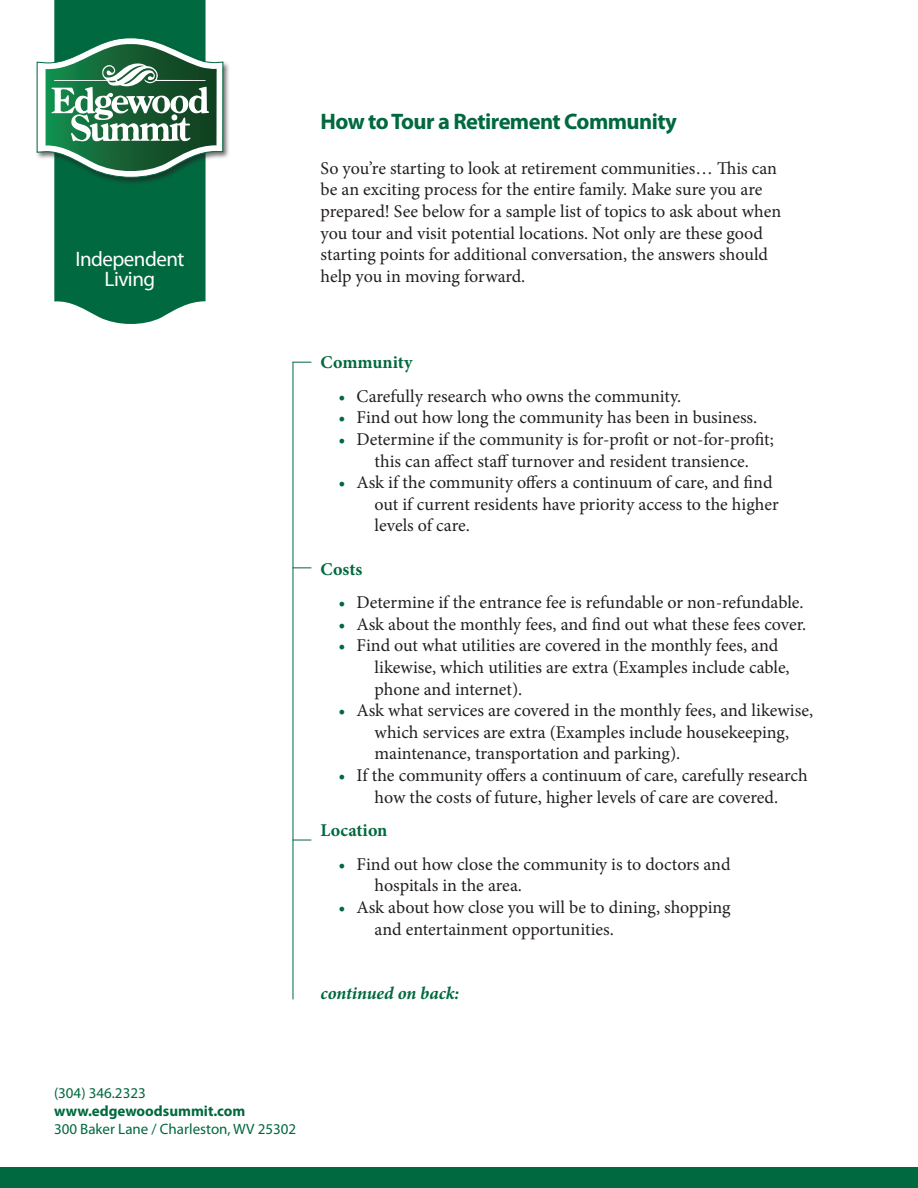
<style>
.page{position:relative;width:918px;height:1188px;background:#fff}
.page>*{position:absolute;margin:0;border:0;box-sizing:border-box;transform-origin:0 0}
.t1{font:700 22.5px "Myriad Pro";letter-spacing:-.025em;color:#00693f}
.t2{font:21px "Myriad Pro";letter-spacing:-.025em;color:#fff}
.t3{font:18px/21.6px "Minion Pro";letter-spacing:-.005em;color:#231f20}
.t4{font:700 18px "Minion Pro";color:#00693f}
.t5{font:italic 700 18px "Minion Pro";letter-spacing:-.005em;color:#00693f}
.t6{font:15px "Myriad Pro";color:#00693f}
.t7{font:700 15px "Myriad Pro";color:#00693f}
.s1{color:#00693f}
</style>
<div class="page">
<hr style="left:293px;top:362px;width:1px;height:637px;background:#00693f">
<svg style="left:293px;top:362px;width:18px;height:1px"></svg>
<svg style="left:293px;top:567px;width:18px;height:1px"></svg>
<svg style="left:293px;top:840px;width:18px;height:1px"></svg>
<div style="left:0;top:1168px;width:918px;height:20px;background:#00693f"></div>
<svg style="left:54px;top:185px;width:152px;height:139px;background:#15754e"></svg>
<div style="left:35px;top:36px;width:196px;height:149px;background:#231f20;opacity:.65"></div>
<svg style="left:37px;top:0;width:186px;height:178px"></svg>
<p class="t2" style="left:75px;top:246px;width:111px">Independent</p>
<p class="t2" style="left:105px;top:266px;width:52px">Living</p>
<p class="t1" style="left:321px;top:106px;width:358px">How to Tour a Retirement Community</p>
<p class="t3" style="left:321px;top:157px;width:458px">So you’re starting to look at retirement communities… This can</p>
<p class="t3" style="left:321px;top:179px;width:443px">be an exciting process for the entire family. Make sure you are</p>
<p class="t3" style="left:321px;top:201px;width:462px">prepared! See below for a sample list of topics to ask about when</p>
<p class="t3" style="left:321px;top:222px;width:444px">you tour and visit potential locations. Not only are these good</p>
<p class="t3" style="left:321px;top:244px;width:449px">starting points for additional conversation, the answers should</p>
<p class="t3" style="left:321px;top:265px;width:206px">help you in moving forward.</p>
<p class="t4" style="left:321px;top:350px;width:93px">Community</p>
<p class="t3" style="left:339px;top:385px;width:344px"><span class="s1">•</span> Carefully research who owns the community.</p>
<p class="t3" style="left:339px;top:407px;width:420px"><span class="s1">•</span> Find out how long the community has been in business.</p>
<p class="t3" style="left:375px;top:429px;width:401px;text-indent:-36px"><span class="s1">•</span> Determine if the community is for-profit or not-for-profit; this can affect staff turnover and resident transience.</p>
<p class="t3" style="left:375px;top:472px;width:406px;text-indent:-36px"><span class="s1">•</span> Ask if the community offers a continuum of care, and find out if current residents have priority access to the higher levels of care.</p>
<p class="t4" style="left:321px;top:556px;width:43px">Costs</p>
<p class="t3" style="left:339px;top:592px;width:466px"><span class="s1">•</span> Determine if the entrance fee is refundable or non-refundable.</p>
<p class="t3" style="left:339px;top:613px;width:469px"><span class="s1">•</span> Ask about the monthly fees, and find out what these fees cover.</p>
<p class="t3" style="left:339px;top:635px;width:441px"><span class="s1">•</span> Find out what utilities are covered in the monthly fees, and</p>
<p class="t3" style="left:375px;top:657px;width:417px">likewise, which utilities are extra (Examples include cable,</p>
<p class="t3" style="left:375px;top:678px;width:149px">phone and internet).</p>
<p class="t3" style="left:375px;top:700px;width:440px;text-indent:-36px"><span class="s1">•</span> Ask what services are covered in the monthly fees, and likewise, which services are extra (Examples include housekeeping, maintenance, transportation and parking).</p>
<p class="t3" style="left:339px;top:765px;width:471px;text-align:center"><span class="s1">•</span> If the community offers a continuum of care, carefully research how the costs of future, higher levels of care are covered.</p>
<p class="t4" style="left:321px;top:818px;width:68px">Location</p>
<p class="t3" style="left:375px;top:853px;width:357px;text-indent:-36px"><span class="s1">•</span> Find out how close the community is to doctors and hospitals in the area.</p>
<p class="t3" style="left:375px;top:897px;width:358px;text-indent:-36px"><span class="s1">•</span> Ask about how close you will be to dining, shopping and entertainment opportunities.</p>
<p class="t5" style="left:321px;top:981px;width:140px">continued on back:</p>
<p class="t6" style="left:54px;top:1084px;width:93px">(304) 346.2323</p>
<p class="t7" style="left:54px;top:1101px;width:193px">www.edgewoodsummit.com</p>
<p class="t6" style="left:54px;top:1120px;width:244px">300 Baker Lane / Charleston, WV 25302</p>
</div>
